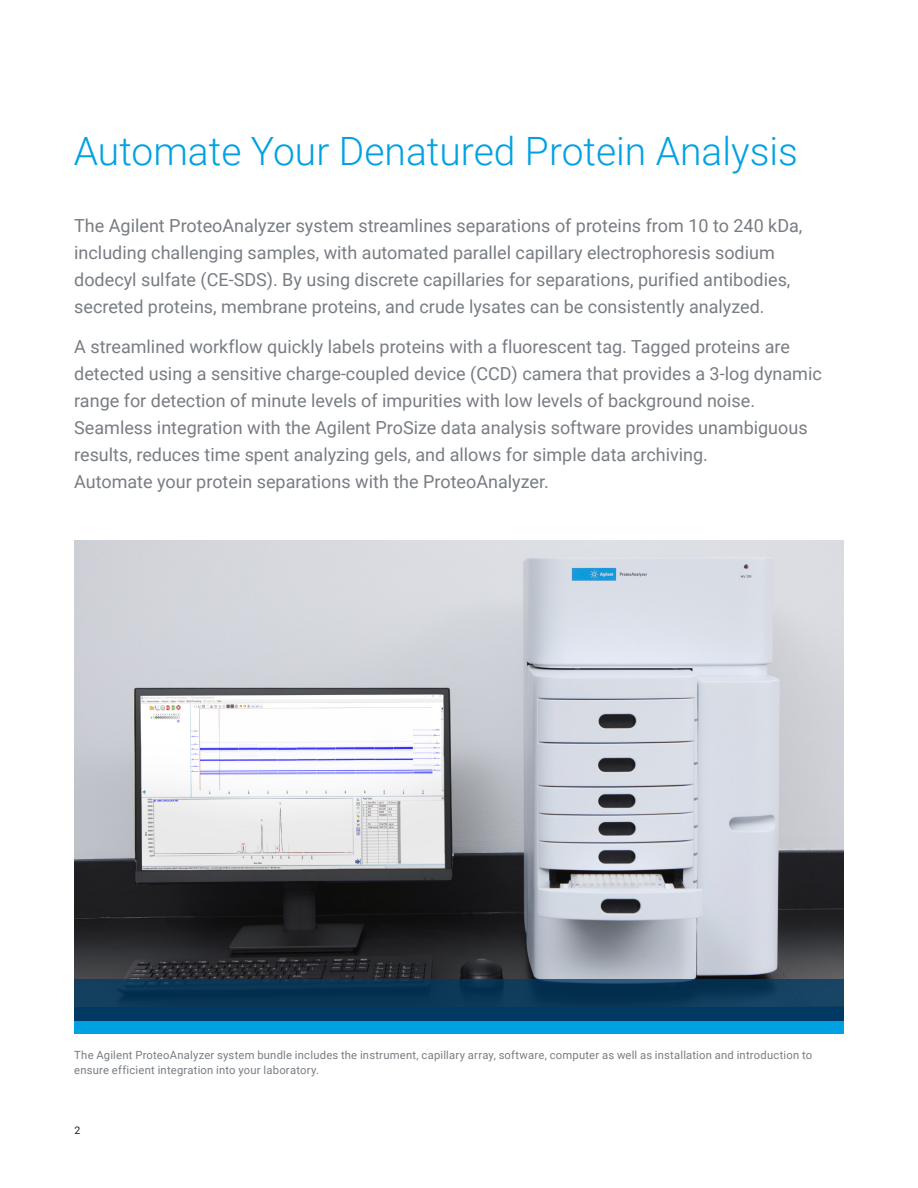
<style>
.page{position:relative;width:918px;height:1188px;background:#fff}
.page>*{position:absolute;margin:0;border:0;box-sizing:border-box;transform-origin:0 0}
.t1{font:300 39px "Roboto";color:#00a1e3}
.t2{font:18px/27px "Roboto";color:#787d83}
.t3{font:11.25px/15px "Roboto";letter-spacing:.02em;color:#787d83}
.t4{font:10.5px "Roboto";color:#231f20}
</style>
<div class="page">
<img style="left:74px;top:540px;width:770px;height:440px">
<div style="left:74px;top:1020px;width:770px;height:14px;background:#00a1e3"></div>
<div style="left:74px;top:1007px;width:770px;height:13px;background:#003a63"></div>
<div style="left:74px;top:980px;width:770px;height:27px;background:linear-gradient(to right,#083352,#0d3958)"></div>
<h1 class="t1" style="left:74px;top:123px;width:726px">Automate Your Denatured Protein Analysis</h1>
<p class="t2" style="left:74px;top:211px;width:730px">The Agilent ProteoAnalyzer system streamlines separations of proteins from 10 to 240 kDa, including challenging samples, with automated parallel capillary electrophoresis sodium dodecyl sulfate (CE-SDS). By using discrete capillaries for separations, purified antibodies, secreted proteins, membrane proteins, and crude lysates can be consistently analyzed.</p>
<p class="t2" style="left:74px;top:333px;width:749px">A streamlined workflow quickly labels proteins with a fluorescent tag. Tagged proteins are detected using a sensitive charge-coupled device (CCD) camera that provides a 3-log dynamic range for detection of minute levels of impurities with low levels of background noise.<br>Seamless integration with the Agilent ProSize data analysis software provides unambiguous results, reduces time spent analyzing gels, and allows for simple data archiving.<br>Automate your protein separations with the ProteoAnalyzer.</p>
<p class="t3" style="left:74px;top:1047px;width:740px">The Agilent ProteoAnalyzer system bundle includes the instrument, capillary array, software, computer as well as installation and introduction to ensure efficient integration into your laboratory.</p>
<p class="t4" style="left:75px;top:1123px;width:7px">2</p>
</div>
